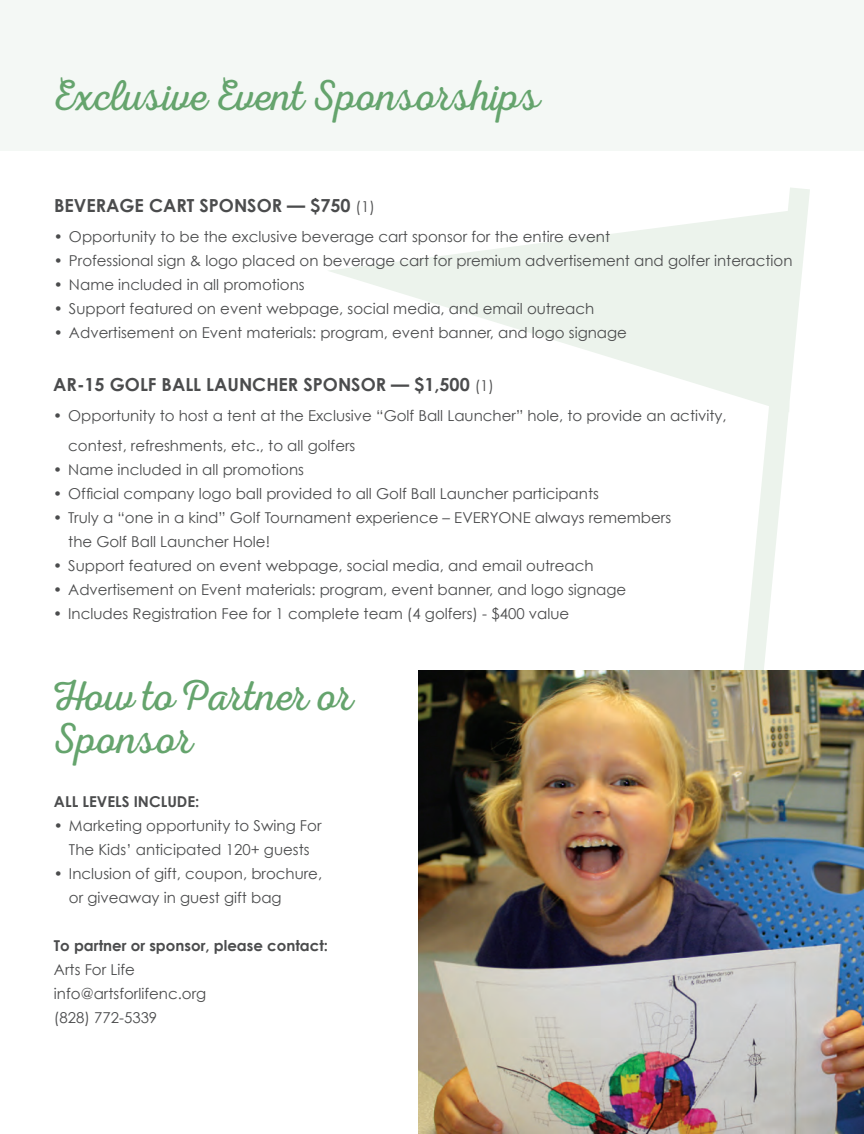
<style>
.page{position:relative;width:864px;height:1134px;background:#fff}
.page>*{position:absolute;margin:0;border:0;box-sizing:border-box;transform-origin:0 0}
.t1{font:43.5px/43.2px "Nexa Rust Script L 0";color:#65a46d}
.t2{font:700 18px "Century Gothic";color:#4b4c4d}
.t3{font:15px/24px "Century Gothic";color:#4b4c4d}
.t4{font:700 15px "Century Gothic";color:#4b4c4d}
.s1{font-weight:400;font-size:15px}
</style>
<div class="page">
<svg style="left:329px;top:188px;width:481px;height:483px"></svg>
<div style="left:0;top:0;width:864px;height:150px;background:#f4f8f5"></div>
<img style="left:418px;top:671px;width:446px;height:463px">
<h1 class="t1" style="left:54px;top:80px;width:487px">Exclusive Event Sponsorships</h1>
<p class="t2" style="left:54px;top:195px;width:323px">BEVERAGE CART SPONSOR — $750 <span class="s1">(1)</span></p>
<p class="t3" style="left:54px;top:225px;width:558px">• Opportunity to be the exclusive beverage cart sponsor for the entire event</p>
<p class="t3" style="left:54px;top:249px;width:740px">• Professional sign &amp; logo placed on beverage cart for premium advertisement and golfer interaction</p>
<p class="t3" style="left:54px;top:273px;width:252px">• Name included in all promotions</p>
<p class="t3" style="left:54px;top:297px;width:542px">• Support featured on event webpage, social media, and email outreach</p>
<p class="t3" style="left:54px;top:321px;width:575px">• Advertisement on Event materials: program, event banner, and logo signage</p>
<p class="t2" style="left:53px;top:373px;width:442px">AR-15 GOLF BALL LAUNCHER SPONSOR — $1,500 <span class="s1">(1)</span></p>
<p class="t3" style="left:68px;top:400px;width:660px;line-height:30px;text-indent:-15px">• Opportunity to host a tent at the Exclusive “Golf Ball Launcher” hole, to provide an activity, contest, refreshments, etc., to all golfers</p>
<p class="t3" style="left:53px;top:457px;width:252px">• Name included in all promotions</p>
<p class="t3" style="left:53px;top:481px;width:547px">• Official company logo ball provided to all Golf Ball Launcher participants</p>
<p class="t3" style="left:68px;top:505px;width:605px;text-indent:-15px">• Truly a “one in a kind” Golf Tournament experience – EVERYONE always remembers the Golf Ball Launcher Hole!</p>
<p class="t3" style="left:53px;top:553px;width:542px">• Support featured on event webpage, social media, and email outreach</p>
<p class="t3" style="left:53px;top:577px;width:575px">• Advertisement on Event materials: program, event banner, and logo signage</p>
<p class="t3" style="left:53px;top:601px;width:518px">• Includes Registration Fee for 1 complete team (4 golfers) - $400 value</p>
<h1 class="t1" style="left:54px;top:680px;width:301px">How to Partner or<br>Sponsor</h1>
<p class="t4" style="left:54px;top:793px;width:147px">ALL LEVELS INCLUDE:</p>
<p class="t3" style="left:54px;top:814px;width:269px;text-align:center">• Marketing opportunity to Swing For<br>The Kids’ anticipated 120+ guests</p>
<p class="t3" style="left:69px;top:862px;width:255px;text-indent:-15px">• Inclusion of gift, coupon, brochure, or giveaway in guest gift bag</p>
<p class="t4" style="left:54px;top:937px;width:276px">To partner or sponsor, please contact:</p>
<p class="t3" style="left:54px;top:958px;width:154px">Arts For Life info@artsforlifenc.org (828) 772-5339</p>
</div>
